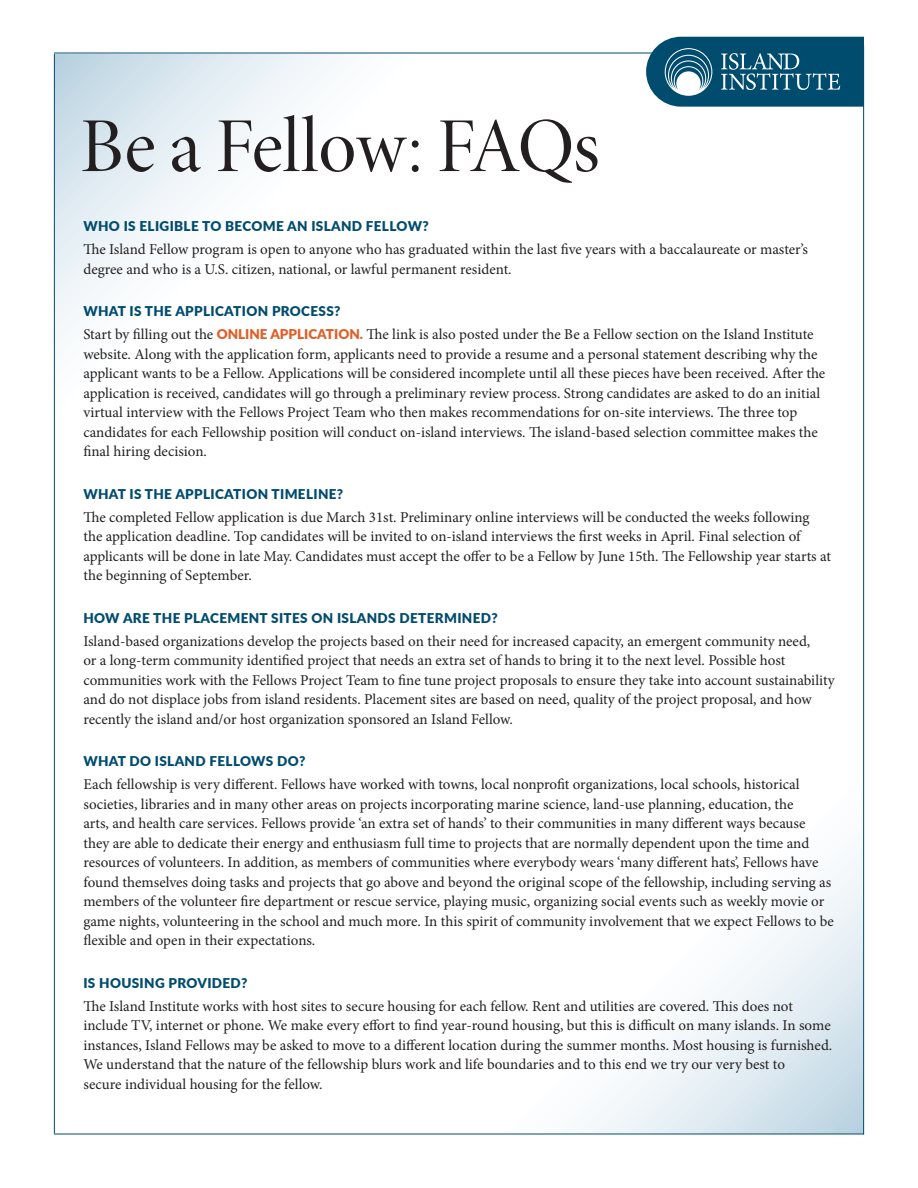
<style>
.page{position:relative;width:918px;height:1188px;background:#fff}
.page>*{position:absolute;margin:0;border:0;box-sizing:border-box;transform-origin:0 0}
.t1{font:78px "Minion Pro Disp";letter-spacing:-.005em;color:#231f20}
.t2{font:15px/19.5px "Minion Pro";color:#231f20}
.t3{font:900 13.5px "Lato";letter-spacing:.025em;color:#004c6f}
.s1{font-family:"Lato";font-weight:900;font-size:13.5px;color:#e15e25}
</style>
<div class="page">
<svg style="left:55px;top:54px;width:285px;height:285px"></svg>
<hr style="left:54px;top:54px;width:1px;height:1080px;background:#004c6f">
<hr style="left:54px;top:53px;width:602px;height:1px;background:#004c6f">
<svg style="left:646px;top:37px;width:218px;height:70px;background:#276785"></svg>
<svg style="left:504px;top:851px;width:359px;height:283px"></svg>
<hr style="left:863px;top:45px;width:1px;height:1089px;background:#004c6f">
<hr style="left:54px;top:1134px;width:810px;height:1px;background:#004c6f">
<h1 class="t1" style="left:80px;top:99px;width:521px">Be a Fellow: FAQs</h1>
<p class="t3" style="left:83px;top:216px;width:347px">WHO IS ELIGIBLE TO BECOME AN ISLAND FELLOW?</p>
<p class="t2" style="left:83px;top:240px;width:726px">The Island Fellow program is open to anyone who has graduated within the last five years with a baccalaureate or master’s degree and who is a U.S. citizen, national, or lawful permanent resident.</p>
<p class="t3" style="left:83px;top:301px;width:259px">WHAT IS THE APPLICATION PROCESS?</p>
<p class="t2" style="left:83px;top:325px;width:743px">Start by filling out the <span class="s1">ONLINE APPLICATION.</span> The link is also posted under the Be a Fellow section on the Island Institute website. Along with the application form, applicants need to provide a resume and a personal statement describing why the applicant wants to be a Fellow. Applications will be considered incomplete until all these pieces have been received. After the application is received, candidates will go through a preliminary review process. Strong candidates are asked to do an initial virtual interview with the Fellows Project Team who then makes recommendations for on-site interviews. The three top candidates for each Fellowship position will conduct on-island interviews. The island-based selection committee makes the final hiring decision.</p>
<p class="t3" style="left:83px;top:484px;width:261px">WHAT IS THE APPLICATION TIMELINE?</p>
<p class="t2" style="left:83px;top:507px;width:749px">The completed Fellow application is due March 31st. Preliminary online interviews will be conducted the weeks following the application deadline. Top candidates will be invited to on-island interviews the first weeks in April. Final selection of applicants will be done in late May. Candidates must accept the offer to be a Fellow by June 15th. The Fellowship year starts at the beginning of September.</p>
<p class="t3" style="left:83px;top:608px;width:416px">HOW ARE THE PLACEMENT SITES ON ISLANDS DETERMINED?</p>
<p class="t2" style="left:83px;top:631px;width:753px">Island-based organizations develop the projects based on their need for increased capacity, an emergent community need,<br>or a long-term community identified project that needs an extra set of hands to bring it to the next level. Possible host communities work with the Fellows Project Team to fine tune project proposals to ensure they take into account sustainability and do not displace jobs from island residents. Placement sites are based on need, quality of the project proposal, and how recently the island and/or host organization sponsored an Island Fellow.</p>
<p class="t3" style="left:83px;top:751px;width:224px">WHAT DO ISLAND FELLOWS DO?</p>
<p class="t2" style="left:83px;top:775px;width:752px">Each fellowship is very different. Fellows have worked with towns, local nonprofit organizations, local schools, historical societies, libraries and in many other areas on projects incorporating marine science, land-use planning, education, the<br>arts, and health care services. Fellows provide ‘an extra set of hands’ to their communities in many different ways because they are able to dedicate their energy and enthusiasm full time to projects that are normally dependent upon the time and resources of volunteers. In addition, as members of communities where everybody wears ‘many different hats’, Fellows have found themselves doing tasks and projects that go above and beyond the original scope of the fellowship, including serving as members of the volunteer fire department or rescue service, playing music, organizing social events such as weekly movie or game nights, volunteering in the school and much more. In this spirit of community involvement that we expect Fellows to be flexible and open in their expectations.</p>
<p class="t3" style="left:83px;top:973px;width:166px">IS HOUSING PROVIDED?</p>
<p class="t2" style="left:83px;top:996px;width:750px">The Island Institute works with host sites to secure housing for each fellow. Rent and utilities are covered. This does not include TV, internet or phone. We make every effort to find year-round housing, but this is difficult on many islands. In some instances, Island Fellows may be asked to move to a different location during the summer months. Most housing is furnished.<br>We understand that the nature of the fellowship blurs work and life boundaries and to this end we try our very best to<br>secure individual housing for the fellow.</p>
</div>
